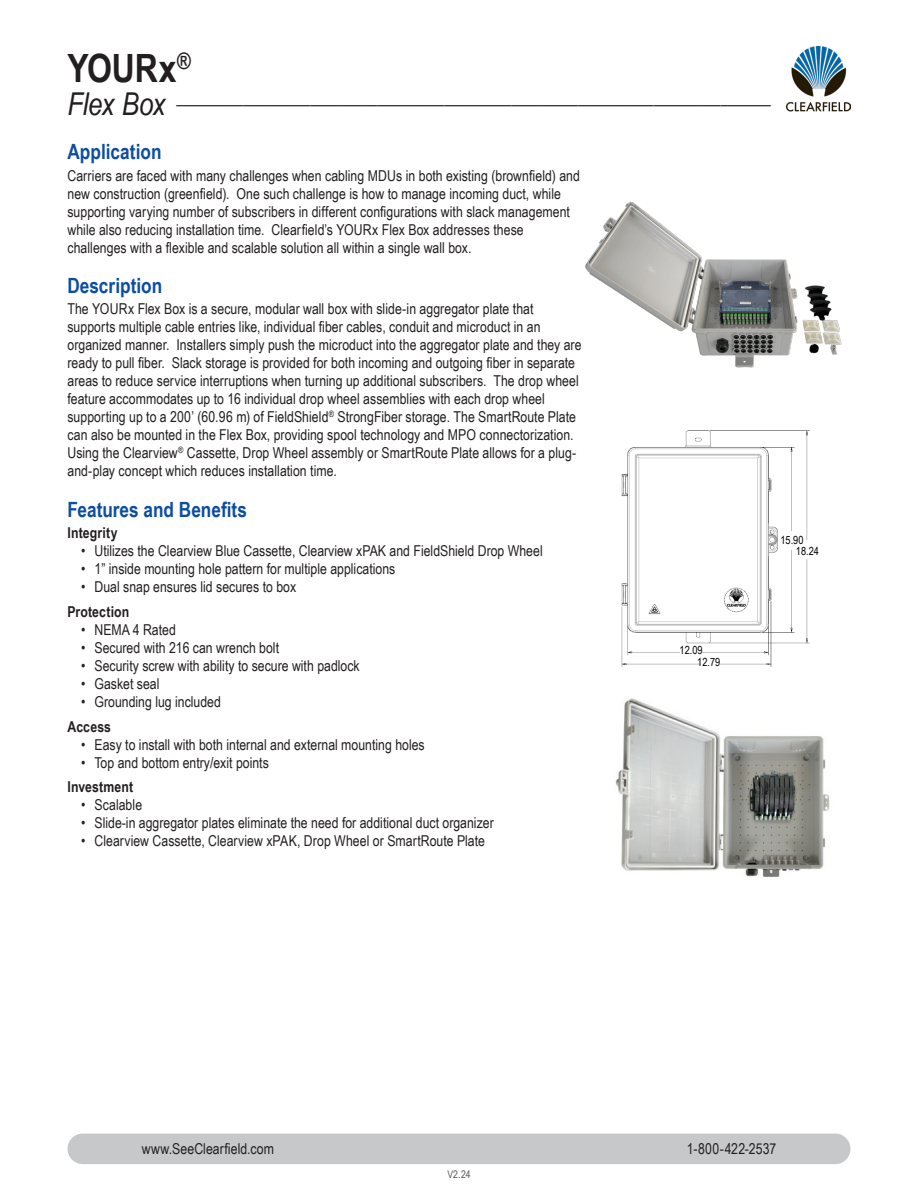
<style>
.page{position:relative;width:918px;height:1188px;background:#fff}
.page>*{position:absolute;margin:0;border:0;box-sizing:border-box;transform-origin:0 0}
.Right_Page_Product_H{font:700 39px "Arial Narrow";letter-spacing:-.005em;color:#231f20}
.Headers{font:700 21px "Arial Narrow";color:#0d4da1}
.Right_Page_Product_N{font:italic 18.3px "Arial Narrow";color:#231f20}
.t1{font:15px/18px "Arial Narrow";color:#231f20}
.Features_and_Benefit{font:700 15px "Arial Narrow";letter-spacing:.01em;color:#231f20}
.t2{font:11.25px "Arial Narrow";color:#000}
.t3{font:10.5px "Arial Narrow";color:#57585a}
.s1{font-size:31.5px}
</style>
<div class="page">
<img style="left:787px;top:46px;width:63px;height:66px">
<div style="left:67px;top:1134px;width:783px;height:30px;background:#c7c8ca;border-radius:15px"></div>
<img style="left:585px;top:201px;width:257px;height:167px">
<img style="left:621px;top:430px;width:189px;height:237px">
<div style="left:782px;top:531px;width:18px;height:19px;background:#fff"></div>
<div style="left:800px;top:540px;width:18px;height:19px;background:#fff"></div>
<div style="left:683px;top:644px;width:18px;height:18px;background:#fff"></div>
<div style="left:701px;top:656px;width:19px;height:18px;background:#fff"></div>
<img style="left:615px;top:698px;width:215px;height:179px">
<p class="Right_Page_Product_H" style="left:68px;top:39px;width:125px">YOURx<sup>®</sup></p>
<p class="Right_Page_Product_N" style="left:68px;top:85px;width:705px"><span class="s1">Flex Box</span> _______________________________________________________________________</p>
<p class="Headers" style="left:68px;top:136px;width:96px">Application</p>
<p class="t1" style="left:68px;top:166px;width:514px">Carriers are faced with many challenges when cabling MDUs in both existing (brownfield) and new construction (greenfield). One such challenge is how to manage incoming duct, while supporting varying number of subscribers in different configurations with slack management while also reducing installation time. Clearfield’s YOURx Flex Box addresses these challenges with a flexible and scalable solution all within a single wall box.</p>
<p class="Headers" style="left:68px;top:270px;width:96px">Description</p>
<p class="t1" style="left:68px;top:300px;width:516px">The YOURx Flex Box is a secure, modular wall box with slide-in aggregator plate that supports multiple cable entries like, individual fiber cables, conduit and microduct in an organized manner. Installers simply push the microduct into the aggregator plate and they are ready to pull fiber. Slack storage is provided for both incoming and outgoing fiber in separate areas to reduce service interruptions when turning up additional subscribers. The drop wheel feature accommodates up to 16 individual drop wheel assemblies with each drop wheel supporting up to a 200’ (60.96 m) of FieldShield<sup>®</sup> StrongFiber storage. The SmartRoute Plate can also be mounted in the Flex Box, providing spool technology and MPO connectorization.<br>Using the Clearview<sup>®</sup> Cassette, Drop Wheel assembly or SmartRoute Plate allows for a plug&shy;and-play concept which reduces installation time.</p>
<p class="Headers" style="left:68px;top:494px;width:181px">Features and Benefits</p>
<p class="Features_and_Benefit" style="left:68px;top:522px;width:52px">Integrity</p>
<p class="t1" style="left:81px;top:541px;width:463px">• Utilizes the Clearview Blue Cassette, Clearview xPAK and FieldShield Drop Wheel</p>
<p class="t1" style="left:81px;top:559px;width:316px">• 1” inside mounting hole pattern for multiple applications</p>
<p class="t1" style="left:81px;top:577px;width:217px">• Dual snap ensures lid secures to box</p>
<p class="Features_and_Benefit" style="left:68px;top:600px;width:63px">Protection</p>
<p class="t1" style="left:81px;top:620px;width:96px">• NEMA 4 Rated</p>
<p class="t1" style="left:81px;top:638px;width:200px">• Secured with 216 can wrench bolt</p>
<p class="t1" style="left:81px;top:656px;width:280px">• Security screw with ability to secure with padlock</p>
<p class="t1" style="left:81px;top:674px;width:80px">• Gasket seal</p>
<p class="t1" style="left:81px;top:692px;width:141px">• Grounding lug included</p>
<p class="Features_and_Benefit" style="left:68px;top:715px;width:45px">Access</p>
<p class="t1" style="left:81px;top:735px;width:345px">• Easy to install with both internal and external mounting holes</p>
<p class="t1" style="left:81px;top:753px;width:189px">• Top and bottom entry/exit points</p>
<p class="Features_and_Benefit" style="left:68px;top:776px;width:67px">Investment</p>
<p class="t1" style="left:81px;top:796px;width:63px">• Scalable</p>
<p class="t1" style="left:81px;top:814px;width:414px">• Slide-in aggregator plates eliminate the need for additional duct organizer</p>
<p class="t1" style="left:81px;top:832px;width:405px">• Clearview Cassette, Clearview xPAK, Drop Wheel or SmartRoute Plate</p>
<p class="t2" style="left:680px;top:642px;width:24px">12.09</p>
<p class="t2" style="left:697px;top:654px;width:24px">12.79</p>
<p class="t2" style="left:781px;top:532px;width:24px">15.90</p>
<p class="t2" style="left:796px;top:543px;width:24px">18.24</p>
<p class="t1" style="left:142px;top:1139px;width:134px">www.SeeClearfield.com</p>
<p class="t1" style="left:687px;top:1139px;width:91px">1-800-422-2537</p>
<p class="t3" style="left:447px;top:1167px;width:25px">V2.24</p>
</div>
